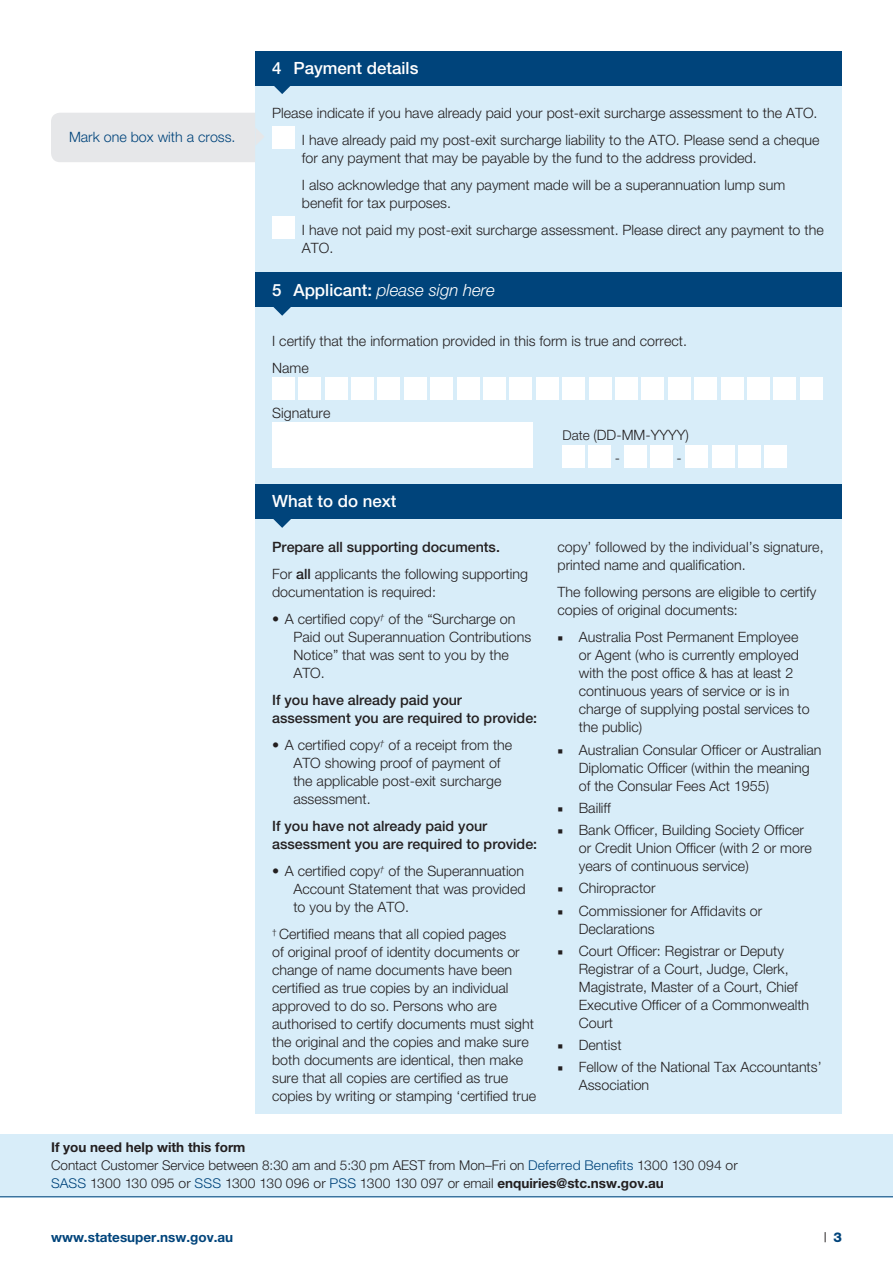
<style>
.page{position:relative;width:893px;height:1263px;background:#fff}
.page>*{position:absolute;margin:0;border:0;box-sizing:border-box;transform-origin:0 0}
.t1{font:500 16.8px "Helvetica Neue";color:#fff}
.t2{font:italic 300 16.8px "Helvetica Neue";color:#fff}
.labels_for_boxes{font:300 14.25px/18px "Helvetica Neue";color:#231f20}
.heading_4{font:500 14.25px/18px "Helvetica Neue";color:#231f20}
.heading_4-2{font:300 14.25px "Helvetica Neue";color:#231f20}
.Boxes_body{font:300 14.25px "Helvetica Neue";color:#00447b}
.Box_space{font:300 14.25px "Helvetica Neue";color:#231f20}
.Boxes_body-2{font:300 14.25px "Helvetica Neue";color:#231f20}
.t3{font:300 13.5px/18px "Helvetica Neue";color:#231f20}
.t4{font:700 13.5px "Helvetica Neue";color:#00447b}
.t5{font:13.5px "Helvetica Neue";color:#231f20}
.s1{font-weight:500;font-style:normal}
.s2{font-size:13.5px}
.s3{font-weight:500}
.s4{font-style:italic}
.s5{font-family:"Minion Pro";font-weight:400}
.s6{font-weight:700}
.s7{color:#00447b}
.s8{font-weight:800;color:#00447b}
</style>
<div class="page">
<div style="left:0;top:1134px;width:893px;height:63px;background:#d8edf9"></div>
<hr style="left:0;top:1196px;width:893px;height:1px;background:#00447b">
<div style="left:255px;top:73px;width:587px;height:1041px;background:#d8edf9"></div>
<div style="left:255px;top:51px;width:587px;height:34px;background:#00447b"></div>
<svg style="left:273px;top:85px;width:18px;height:9px"></svg>
<div style="left:272px;top:127px;width:23px;height:22px;background:#fff"></div>
<div style="left:272px;top:217px;width:23px;height:22px;background:#fff"></div>
<div style="left:51px;top:113px;width:213px;height:49px;background:#e6e7e9"></div>
<div style="left:255px;top:273px;width:587px;height:34px;background:#00447b"></div>
<svg style="left:273px;top:307px;width:18px;height:9px"></svg>
<div style="left:272px;top:377px;width:23px;height:23px;background:#fff"></div>
<div style="left:299px;top:377px;width:22px;height:23px;background:#fff"></div>
<div style="left:325px;top:377px;width:22px;height:23px;background:#fff"></div>
<div style="left:351px;top:377px;width:23px;height:23px;background:#fff"></div>
<div style="left:378px;top:377px;width:22px;height:23px;background:#fff"></div>
<div style="left:404px;top:377px;width:23px;height:23px;background:#fff"></div>
<div style="left:430px;top:377px;width:23px;height:23px;background:#fff"></div>
<div style="left:457px;top:377px;width:22px;height:23px;background:#fff"></div>
<div style="left:483px;top:377px;width:23px;height:23px;background:#fff"></div>
<div style="left:510px;top:377px;width:22px;height:23px;background:#fff"></div>
<div style="left:536px;top:377px;width:23px;height:23px;background:#fff"></div>
<div style="left:562px;top:377px;width:23px;height:23px;background:#fff"></div>
<div style="left:589px;top:377px;width:22px;height:23px;background:#fff"></div>
<div style="left:615px;top:377px;width:23px;height:23px;background:#fff"></div>
<div style="left:642px;top:377px;width:22px;height:23px;background:#fff"></div>
<div style="left:668px;top:377px;width:22px;height:23px;background:#fff"></div>
<div style="left:694px;top:377px;width:23px;height:23px;background:#fff"></div>
<div style="left:721px;top:377px;width:22px;height:23px;background:#fff"></div>
<div style="left:747px;top:377px;width:23px;height:23px;background:#fff"></div>
<div style="left:773px;top:377px;width:23px;height:23px;background:#fff"></div>
<div style="left:800px;top:377px;width:22px;height:23px;background:#fff"></div>
<div style="left:272px;top:422px;width:260px;height:45px;background:#fff"></div>
<div style="left:562px;top:445px;width:22px;height:22px;background:#fff"></div>
<div style="left:589px;top:445px;width:22px;height:22px;background:#fff"></div>
<div style="left:624px;top:445px;width:22px;height:22px;background:#fff"></div>
<div style="left:650px;top:445px;width:22px;height:22px;background:#fff"></div>
<div style="left:686px;top:445px;width:22px;height:22px;background:#fff"></div>
<div style="left:712px;top:445px;width:22px;height:22px;background:#fff"></div>
<div style="left:738px;top:445px;width:22px;height:22px;background:#fff"></div>
<div style="left:764px;top:445px;width:22px;height:22px;background:#fff"></div>
<div style="left:255px;top:485px;width:587px;height:34px;background:#00447b"></div>
<svg style="left:273px;top:519px;width:18px;height:9px"></svg>
<p class="Boxes_body" style="left:69px;top:128px;width:168px">Mark one box with a cross.</p>
<h3 class="t1" style="left:272px;top:58px;width:148px">4 Payment details</h3>
<p class="heading_4-2" style="left:272px;top:104px;width:547px">Please indicate if you have already paid your post-exit surcharge assessment to the ATO.</p>
<p class="labels_for_boxes" style="left:302px;top:130px;width:519px">I have already paid my post-exit surcharge liability to the ATO. Please send a cheque for any payment that may be payable by the fund to the address provided.</p>
<p class="labels_for_boxes" style="left:302px;top:175px;width:485px">I also acknowledge that any payment made will be a superannuation lump sum benefit for tax purposes.</p>
<p class="labels_for_boxes" style="left:302px;top:220px;width:523px">I have not paid my post-exit surcharge assessment. Please direct any payment to the<br>ATO.</p>
<h3 class="t2" style="left:272px;top:280px;width:224px"><span class="s1">5 Applicant:</span> please sign here</h3>
<p class="labels_for_boxes" style="left:272px;top:331px;width:416px">I certify that the information provided in this form is true and correct.</p>
<p class="Boxes_body-2" style="left:272px;top:359px;width:38px">Name</p>
<p class="Boxes_body-2" style="left:272px;top:404px;width:60px">Signature</p>
<p class="Box_space" style="left:562px;top:426px;width:128px"><span class="s2">Date</span> (DD-MM-YYYY)</p>
<p class="Boxes_body-2" style="left:615px;top:449px;width:7px">-</p>
<p class="Boxes_body-2" style="left:676px;top:449px;width:7px">-</p>
<h3 class="t1" style="left:272px;top:491px;width:126px">What to do next</h3>
<p class="heading_4" style="left:272px;top:538px;width:229px">Prepare all supporting documents.</p>
<p class="labels_for_boxes" style="left:272px;top:565px;width:257px">For <span class="s3">all</span> applicants the following supporting documentation is required:</p>
<p class="labels_for_boxes" style="left:293px;top:610px;width:239px;text-indent:-21px"><span class="s4">•</span> A certified copy<sup>†</sup> of the “Surcharge on<br>Paid out Superannuation Contributions<br>Notice” that was sent to you by the<br>ATO.</p>
<p class="heading_4" style="left:272px;top:691px;width:267px">If you have already paid your assessment you are required to provide:</p>
<p class="labels_for_boxes" style="left:293px;top:736px;width:220px;text-indent:-21px">• A certified copy<sup>†</sup> of a receipt from the<br>ATO showing proof of payment of the applicable post-exit surcharge assessment.</p>
<p class="heading_4" style="left:272px;top:817px;width:267px">If you have not already paid your assessment you are required to provide:</p>
<p class="labels_for_boxes" style="left:293px;top:862px;width:234px;text-align:justify;text-indent:-21px">• A certified copy<sup>†</sup> of the Superannuation Account Statement that was provided to you by the ATO.</p>
<p class="labels_for_boxes" style="left:272px;top:925px;width:265px"><sup>†</sup> Certified means that all copied pages<br>of original proof of identity documents or change of name documents have been certified as true copies by an individual approved to do so. Persons who are authorised to certify documents must sight the original and the copies and make sure both documents are identical, then make sure that all copies are certified as true copies by writing or stamping ‘certified true</p>
<p class="labels_for_boxes" style="left:558px;top:538px;width:268px">copy’ followed by the individual’s signature, printed name and qualification.</p>
<p class="labels_for_boxes" style="left:558px;top:583px;width:260px">The following persons are eligible to certify copies of original documents:</p>
<p class="labels_for_boxes" style="left:579px;top:628px;width:232px;text-indent:-21px"><span class="s5">■</span> Australia Post Permanent Employee or Agent (who is currently employed with the post office &amp; has at least 2 continuous years of service or is in charge of supplying postal services to the public)</p>
<p class="labels_for_boxes" style="left:579px;top:740px;width:244px;text-indent:-21px"><span class="s5">■</span> Australian Consular Officer or Australian<br>Diplomatic Officer (within the meaning of the Consular Fees Act 1955)</p>
<p class="labels_for_boxes" style="left:558px;top:798px;width:55px"><span class="s5">■</span> Bailiff</p>
<p class="labels_for_boxes" style="left:579px;top:821px;width:235px;text-indent:-21px"><span class="s5">■</span> Bank Officer, Building Society Officer or Credit Union Officer (with 2 or more years of continuous service)</p>
<p class="labels_for_boxes" style="left:558px;top:879px;width:100px"><span class="s5">■</span> Chiropractor</p>
<p class="labels_for_boxes" style="left:579px;top:901px;width:185px;text-indent:-21px"><span class="s5">■</span> Commissioner for Affidavits or<br>Declarations</p>
<p class="labels_for_boxes" style="left:579px;top:941px;width:232px;text-indent:-21px"><span class="s5">■</span> Court Officer: Registrar or Deputy<br>Registrar of a Court, Judge, Clerk,<br>Magistrate, Master of a Court, Chief<br>Executive Officer of a Commonwealth<br>Court</p>
<p class="labels_for_boxes" style="left:558px;top:1036px;width:65px"><span class="s5">■</span> Dentist</p>
<p class="labels_for_boxes" style="left:579px;top:1058px;width:244px;text-indent:-21px"><span class="s5">■</span> Fellow of the National Tax Accountants’<br>Association</p>
<p class="t3" style="left:51px;top:1138px;width:688px"><span class="s6">If you need help with this form<br></span>Contact Customer Service between 8:30 am and 5:30 pm AEST from Mon–Fri on <span class="s7">Deferred Benefits</span> 1300 130 094 or<br><span class="s7">SASS</span> 1300 130 095 or <span class="s7">SSS</span> 1300 130 096 or <span class="s7">PSS</span> 1300 130 097 or email <span class="s6">enquiries@stc.nsw.gov.au</span></p>
<p class="t4" style="left:51px;top:1229px;width:184px">www.statesuper.nsw.gov.au</p>
<p class="t5" style="left:824px;top:1229px;width:20px">| <span class="s8">3</span></p>
</div>
